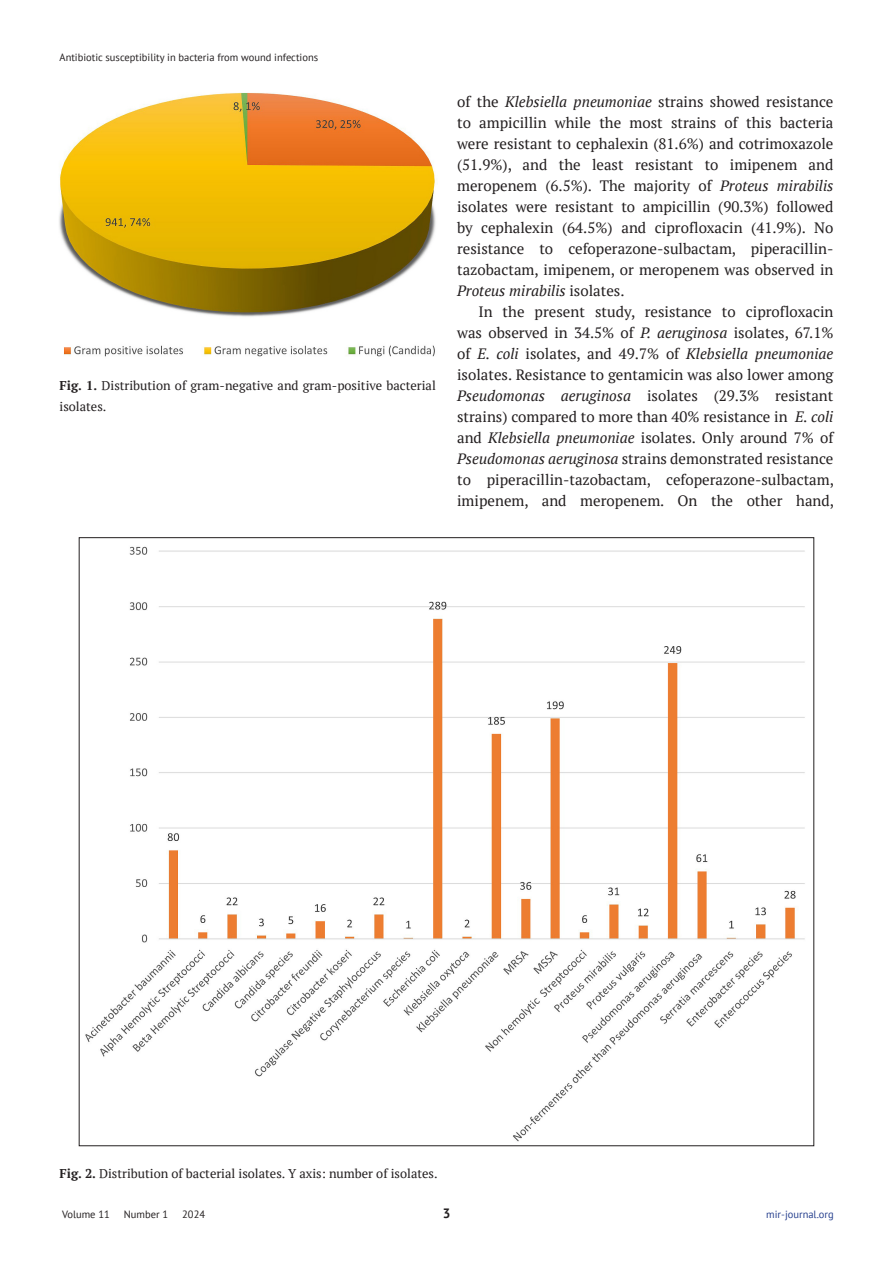
<style>
.page{position:relative;width:893px;height:1263px;background:#fff}
.page>*{position:absolute;margin:0;border:0;box-sizing:border-box;transform-origin:0 0}
.t1{font:15px/21px "PT Serif";color:#231f20;text-align:justify}
.t2{font:700 13.5px "PT Sans";color:#231f20}
.pic_nazv{font:12.75px/21px "PT Serif";color:#231f20}
.t3{font:10.5px "PT Sans";color:#231f20}
.t4{font:10.5px "PT Sans";color:#253f8e}
.s1{font-weight:700}
.s2{font-style:italic}
</style>
<div class="page">
<img style="left:85px;top:546px;width:720px;height:596px">
<img style="left:59px;top:93px;width:378px;height:264px">
<p class="t3" style="left:60px;top:50px;width:260px">Antibiotic susceptibility in bacteria from wound infections</p>
<p class="pic_nazv" style="left:60px;top:375px;width:378px"><span class="s1">Fig. 1.</span> Distribution of gram-negative and gram-positive bacterial isolates.</p>
<p class="t1" style="left:457px;top:91px;width:378px">of the <span class="s2">Klebsiella pneumoniae</span> strains showed resistance to ampicillin while the most strains of this bacteria were resistant to cephalexin (81.6%) and cotrimoxazole (51.9%), and the least resistant to imipenem and meropenem (6.5%). The majority of <span class="s2">Proteus mirabilis </span>isolates were resistant to ampicillin (90.3%) followed by cephalexin (64.5%) and ciprofloxacin (41.9%). No resistance to cefoperazone-sulbactam, piperacillin&shy;tazobactam, imipenem, or meropenem was observed in <span class="s2">Proteus mirabilis</span> isolates.</p>
<p class="t1" style="left:457px;top:301px;width:378px;text-indent:21px">In the present study, resistance to ciprofloxacin was observed in 34.5% of <span class="s2">P. aeruginosa</span> isolates, 67.1% of <span class="s2">E. coli</span> isolates, and 49.7% of <span class="s2">Klebsiella pneumoniae </span>isolates. Resistance to gentamicin was also lower among <span class="s2">Pseudomonas aeruginosa</span> isolates (29.3% resistant strains) compared to more than 40% resistance in <span class="s2">E. coli </span>and <span class="s2">Klebsiella pneumoniae</span> isolates. Only around 7% of <span class="s2">Pseudomonas aeruginosa</span> strains demonstrated resistance to piperacillin-tazobactam, cefoperazone-sulbactam, imipenem, and meropenem. On the other hand,</p>
<p class="pic_nazv" style="left:60px;top:1162px;width:380px"><span class="s1">Fig. 2.</span> Distribution of bacterial isolates. Y axis: number of isolates.</p>
<p class="t3" style="left:62px;top:1208px;width:49px">Volume 11</p>
<p class="t3" style="left:124px;top:1208px;width:46px">Number 1</p>
<p class="t3" style="left:182px;top:1208px;width:24px">2024</p>
<p class="t2" style="left:443px;top:1204px;width:9px">3</p>
<p class="t4" style="left:766px;top:1208px;width:69px">mir-journal.org</p>
</div>
